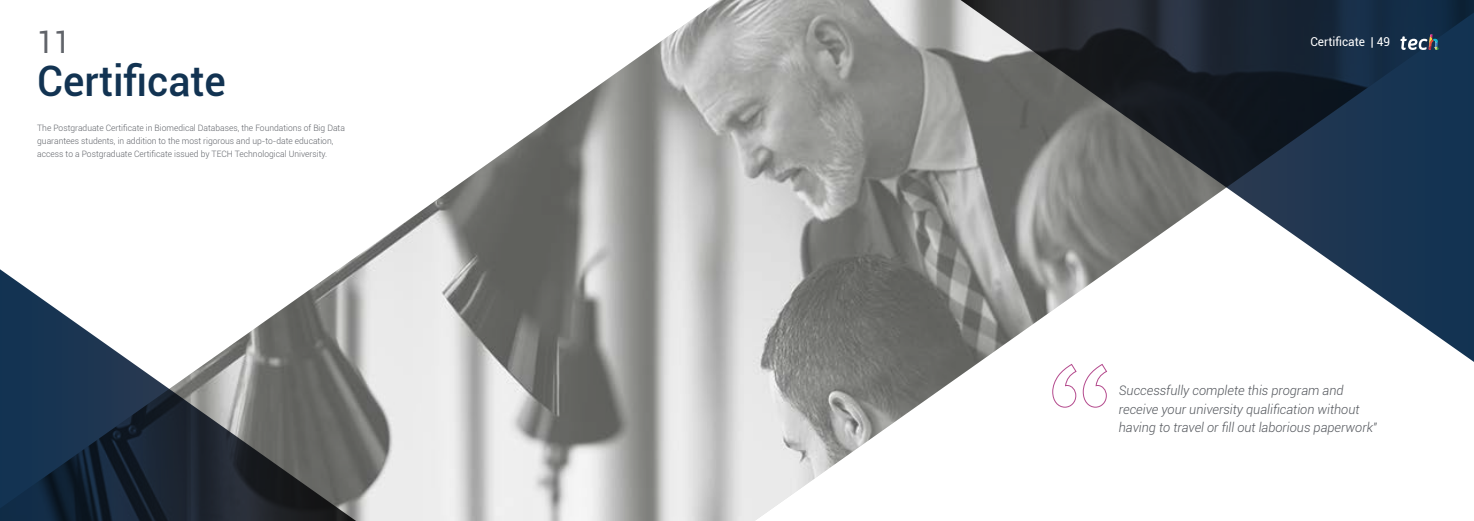
<style>
.page{position:relative;width:1474px;height:521px;background:#fff}
.page>*{position:absolute;margin:0;border:0;box-sizing:border-box;transform-origin:0 0}
.t1{font:500 42px "Roboto";color:#123352}
.t2{font:30.62px "Roboto";color:#61646a}
.t3{font:italic 300 13.12px/18.4px "Roboto";color:#52555b}
.t4{font:12.25px "Roboto";color:#fff}
.t5{font:300 8.75px/13.1px "Roboto";color:#61646a}
</style>
<div class="page">
<img style="left:352px;top:0;width:615px;height:521px">
<svg style="left:0;top:260px;width:373px;height:261px"></svg>
<svg style="left:943px;top:0;width:530px;height:371px"></svg>
<svg style="left:1400px;top:34px;width:38px;height:17px"></svg>
<svg style="left:1051px;top:363px;width:56px;height:45px"></svg>
<h2 class="t2" style="left:37px;top:21px;width:35px">11</h2>
<h3 class="t4" style="left:1310px;top:33px;width:81px">Certificate | 49</h3>
<h1 class="t1" style="left:37px;top:52px;width:190px">Certificate</h1>
<p class="t5" style="left:37px;top:121px;width:309px">The Postgraduate Certificate in Biomedical Databases, the Foundations of Big Data guarantees students, in addition to the most rigorous and up-to-date education, access to a Postgraduate Certificate issued by TECH Technological University.</p>
<h3 class="t3" style="left:1118px;top:381px;width:260px">Successfully complete this program and receive your university qualification without having to travel or fill out laborious paperwork"</h3>
</div>
